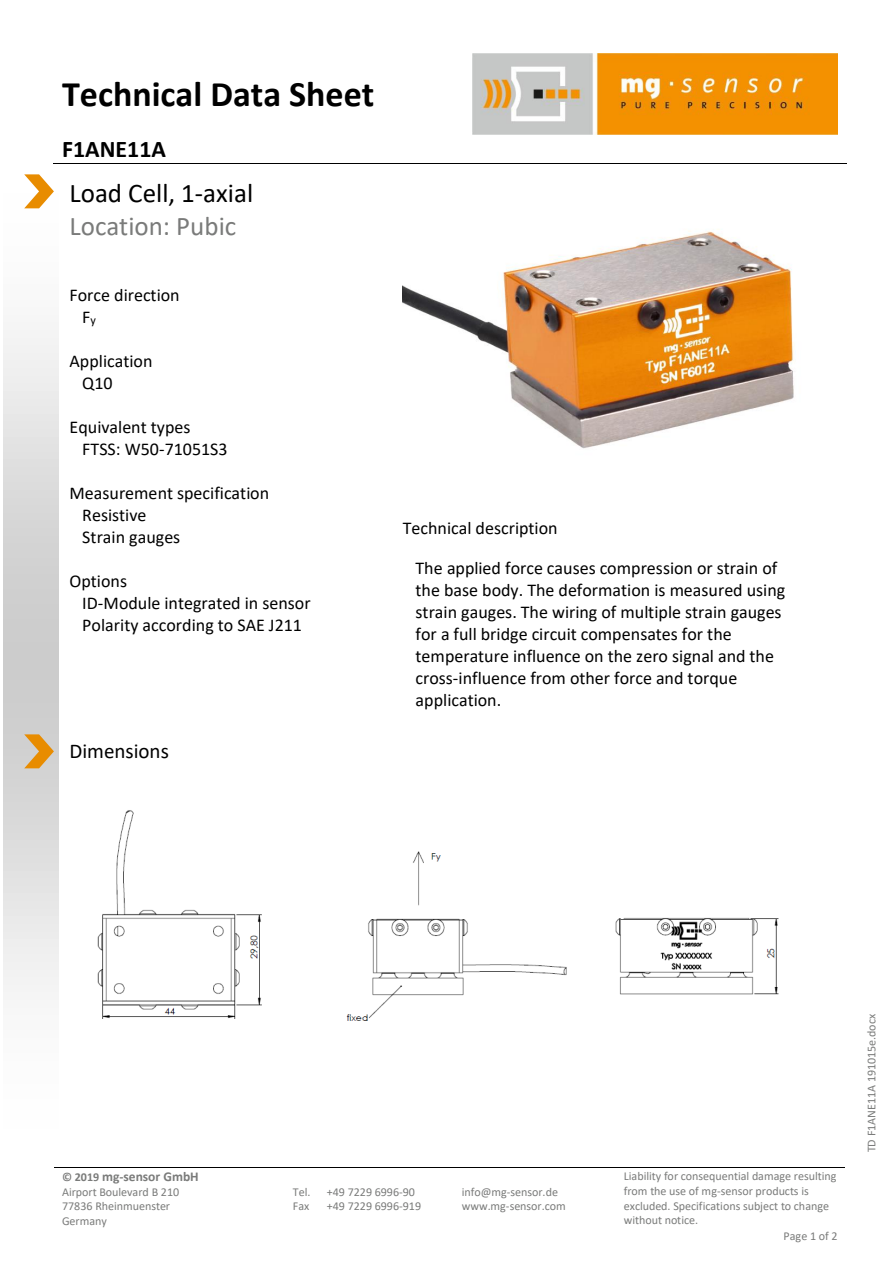
<style>
.page{position:relative;width:893px;height:1263px;background:#fff}
.page>*{position:absolute;margin:0;border:0;box-sizing:border-box;transform-origin:0 0}
.t1{font:700 36px "Calibri";color:#000}
.t2{font:27px "Calibri";color:#000}
.t3{font:27px "Calibri";color:#7a7b7a}
.t4{font:700 24px "Calibri";color:#000}
.t5{font:21px "Calibri";color:#000}
.t6{font:18px/22px "Calibri";color:#000}
.t7{font:700 13.5px "Calibri";color:#7a7b7a}
.t8{font:12px/14.7px "Calibri";color:#7a7b7a}
.s1{font-size:12px}
</style>
<div class="page">
<hr style="left:53px;top:163px;width:398px;height:1px;background:#000">
<hr style="left:450px;top:163px;width:397px;height:1px;background:#000">
<hr style="left:54px;top:1167px;width:562px;height:1px;background:#000">
<hr style="left:616px;top:1167px;width:229px;height:1px;background:#000">
<img style="left:472px;top:53px;width:366px;height:81px">
<svg style="left:3px;top:208px;width:55px;height:784px"></svg>
<svg style="left:24px;top:174px;width:30px;height:34px"></svg>
<svg style="left:24px;top:734px;width:30px;height:34px"></svg>
<img style="left:97px;top:810px;width:682px;height:211px">
<img style="left:403px;top:229px;width:391px;height:220px">
<h1 class="t1" style="left:62px;top:79px;width:314px">Technical Data Sheet</h1>
<h3 class="t4" style="left:62px;top:139px;width:105px">F1ANE11A</h3>
<p class="t2" style="left:69px;top:181px;width:185px">Load Cell, 1-axial</p>
<p class="t3" style="left:69px;top:214px;width:168px">Location: Pubic</p>
<p class="t6" style="left:69px;top:285px;width:112px">Force direction</p>
<p class="t6" style="left:82px;top:307px;width:15px">F<sub>y</sub></p>
<p class="t6" style="left:69px;top:351px;width:84px">Application</p>
<p class="t6" style="left:82px;top:374px;width:32px">Q10</p>
<p class="t6" style="left:69px;top:417px;width:123px">Equivalent types</p>
<p class="t6" style="left:82px;top:439px;width:147px">FTSS: W50-71051S3</p>
<p class="t6" style="left:69px;top:483px;width:201px">Measurement specification</p>
<p class="t6" style="left:82px;top:505px;width:66px">Resistive</p>
<p class="t6" style="left:82px;top:527px;width:100px">Strain gauges</p>
<p class="t6" style="left:69px;top:571px;width:59px">Options</p>
<p class="t6" style="left:82px;top:593px;width:230px">ID-Module integrated in sensor</p>
<p class="t6" style="left:82px;top:615px;width:221px">Polarity according to SAE J211</p>
<p class="t5" style="left:69px;top:743px;width:101px">Dimensions</p>
<p class="t6" style="left:403px;top:519px;width:156px">Technical description</p>
<p class="t6" style="left:416px;top:559px;width:371px">The applied force causes compression or strain of the base body. The deformation is measured using strain gauges. The wiring of multiple strain gauges for a full bridge circuit compensates for the temperature influence on the zero signal and the cross-influence from other force and torque application.</p>
<p class="t7" style="left:62px;top:1170px;width:138px"><span class="s1">© 2019</span> mg-sensor GmbH</p>
<p class="t8" style="left:624px;top:1170px;width:214px">Liability for consequential damage resulting from the use of mg-sensor products is excluded. Specifications subject to change without notice.</p>
<p class="t8" style="left:62px;top:1185px;width:119px">Airport Boulevard B 210</p>
<p class="t8" style="left:293px;top:1185px;width:19px">Tel.</p>
<p class="t8" style="left:327px;top:1185px;width:90px">+49 7229 6996-90</p>
<p class="t8" style="left:462px;top:1185px;width:98px">info@mg-sensor.de</p>
<p class="t8" style="left:62px;top:1200px;width:110px">77836 Rheinmuenster</p>
<p class="t8" style="left:293px;top:1200px;width:18px">Fax</p>
<p class="t8" style="left:327px;top:1200px;width:96px">+49 7229 6996-919</p>
<p class="t8" style="left:462px;top:1200px;width:105px">www.mg-sensor.com</p>
<p class="t8" style="left:62px;top:1215px;width:46px">Germany</p>
<p class="t8" style="left:784px;top:1229px;width:55px">Page 1 of 2</p>
<p class="t8" style="left:865px;top:1152px;width:140px;rotate:-90deg">TD F1ANE11A 191015e.docx</p>
</div>
